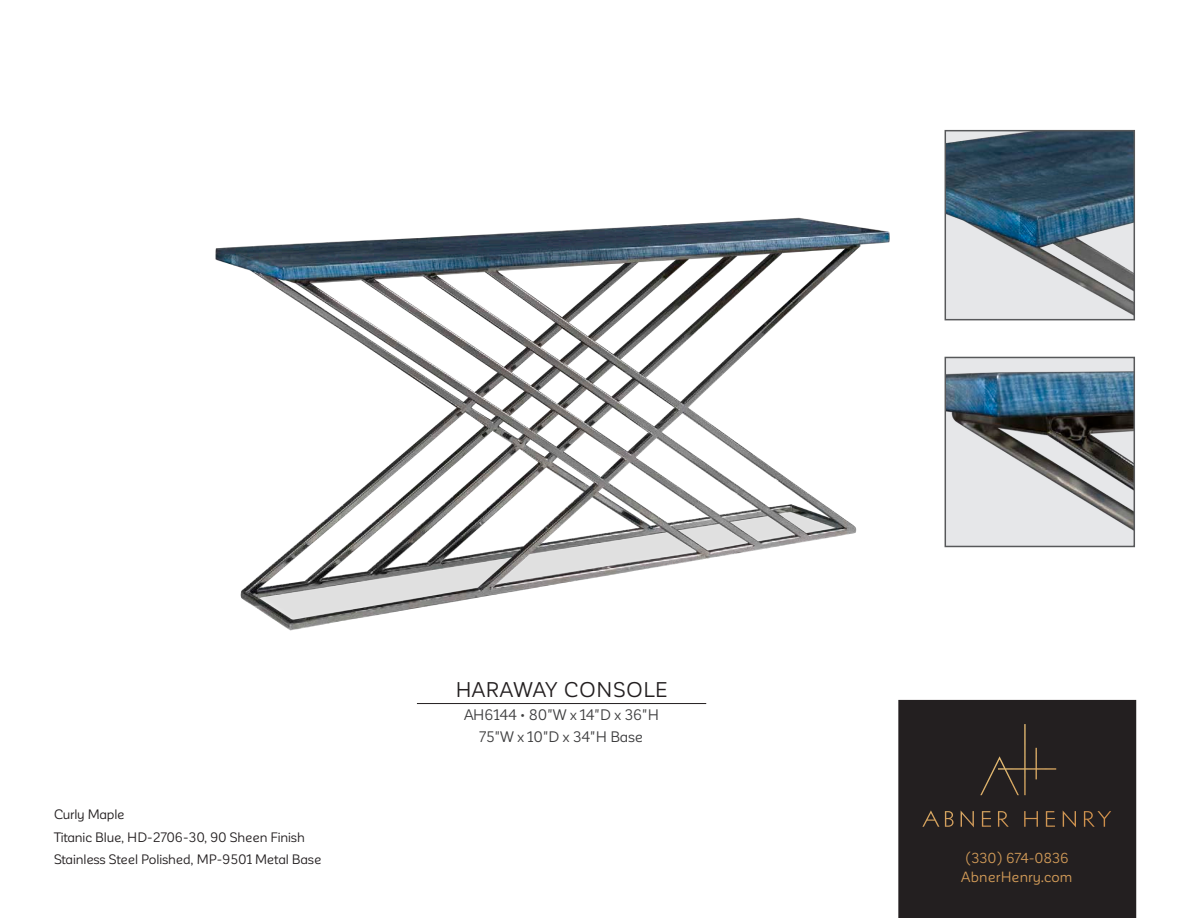
<style>
.page{position:relative;width:1188px;height:918px;background:#fff}
.page>*{position:absolute;margin:0;border:0;box-sizing:border-box;transform-origin:0 0}
.Tear_Sheet_Product_N{font:21px "Corporative Sans Alt";letter-spacing:.025em;color:#231f20}
.Main_Product_Specs{font:15px "Corporative Sans Alt";letter-spacing:-.005em;color:#3e3e3f}
.t1{font:14.55px "Corporative Sans Alt";letter-spacing:.01em;color:#d29b58}
.t2{font:14.25px "Corporative Sans Alt";letter-spacing:-.01em;color:#d29b58}
.Tear_Sheet_Specs{font:13.5px "Corporative Sans Alt";letter-spacing:-.01em;color:#231f20}
</style>
<div class="page">
<div style="left:898px;top:700px;width:238px;height:218px;background:#231f20"></div>
<img style="left:922px;top:724px;width:189px;height:103px">
<img style="left:968px;top:360px;width:164px;height:184px">
<div style="left:945px;top:357px;width:190px;height:190px;border:2px solid #57585a"></div>
<img style="left:948px;top:133px;width:184px;height:184px">
<div style="left:945px;top:130px;width:190px;height:190px;border:2px solid #57585a"></div>
<hr style="left:417px;top:703px;width:289px;height:1px;background:#231f20">
<img style="left:215px;top:162px;width:753px;height:469px">
<p class="Tear_Sheet_Specs" style="left:54px;top:807px;width:72px">Curly Maple</p>
<p class="Tear_Sheet_Specs" style="left:54px;top:830px;width:252px">Titanic Blue, HD-2706-30, 90 Sheen Finish</p>
<p class="Tear_Sheet_Specs" style="left:54px;top:852px;width:269px">Stainless Steel Polished, MP-9501 Metal Base</p>
<p class="Tear_Sheet_Product_N" style="left:456px;top:679px;width:213px">HARAWAY CONSOLE</p>
<p class="Main_Product_Specs" style="left:464px;top:706px;width:196px">AH6144 • 80"W x 14"D x 36"H</p>
<p class="Main_Product_Specs" style="left:480px;top:729px;width:165px">75"W x 10"D x 34"H Base</p>
<p class="t2" style="left:965px;top:850px;width:106px">(330) 674-0836</p>
<p class="t1" style="left:961px;top:869px;width:113px">AbnerHenry.com</p>
</div>
